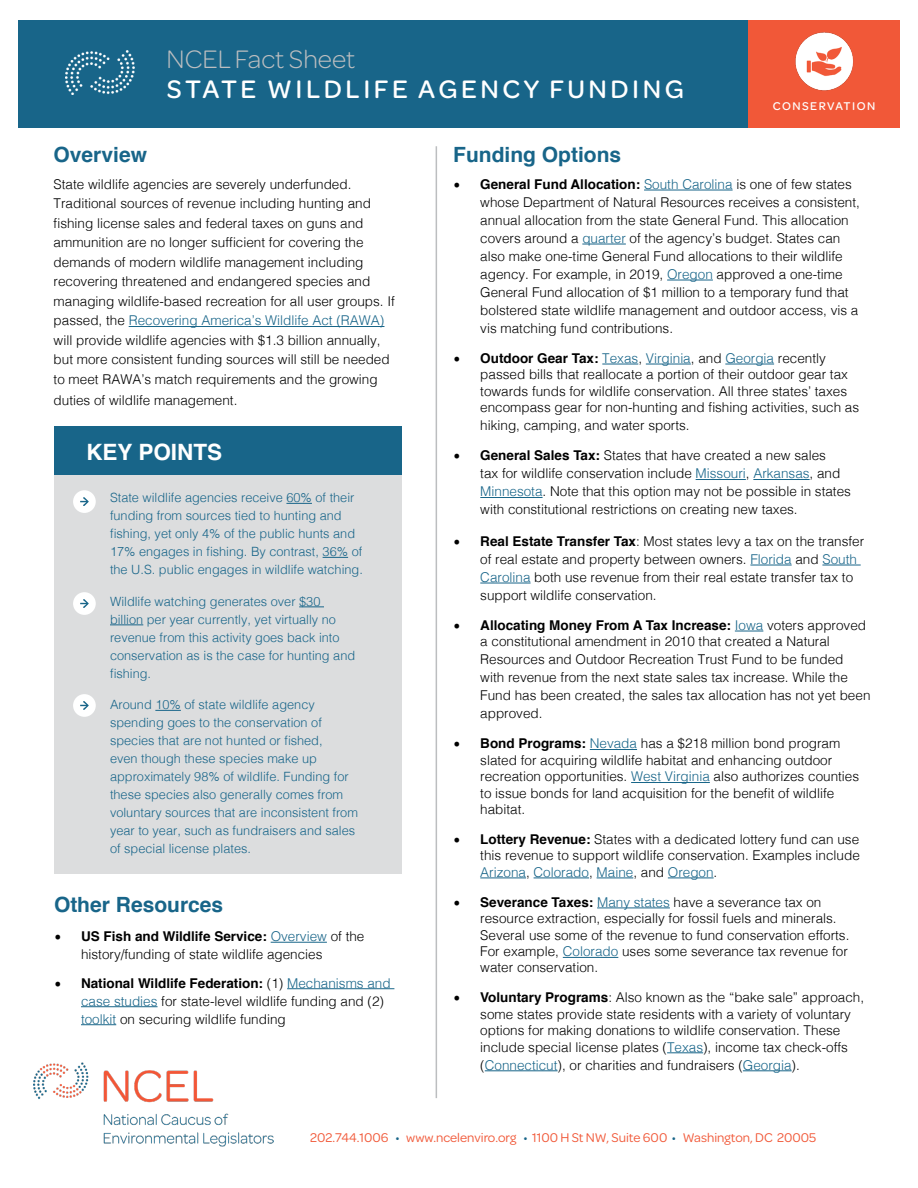
<style>
.page{position:relative;width:918px;height:1188px;background:#fff}
.page>*{position:absolute;margin:0;border:0;box-sizing:border-box;transform-origin:0 0}
.t1{font:500 27px "Omnes";letter-spacing:.13em;color:#fff}
.t2{font:300 27px "Omnes";color:#bcbec0}
.t3{font:700 22.5px "Helvetica";color:#fff}
.t4{font:700 21px "Helvetica";color:#186589}
.t5{font:300 13.5px/18px "Helvetica";color:#000}
.t6{font:13.5px "Omnes";color:#f15838}
.t7{font:13.5px "Helvetica Neue";color:#000}
.t8{font:300 12.75px/18px "Helvetica";color:#186589}
.t9{font:500 12px "Omnes";letter-spacing:.12em;color:#fff}
.s1{color:#186589}
.s2{font-weight:700}
</style>
<div class="page">
<div style="left:18px;top:20px;width:730px;height:108px;background:#186589"></div>
<img style="left:66px;top:51px;width:68px;height:44px">
<div style="left:54px;top:441px;width:348px;height:433px;background:#dcddde"></div>
<div style="left:54px;top:426px;width:348px;height:48px;background:#186589"></div>
<hr style="left:129px;top:326px;width:255px;height:1px;background:#186589">
<img style="left:34px;top:1062px;width:239px;height:84px">
<div style="left:748px;top:20px;width:152px;height:108px;background:#f15838"></div>
<img style="left:795px;top:32px;width:59px;height:59px">
<div style="left:73px;top:592px;width:23px;height:23px;background:#fff;border-radius:50%"></div>
<svg style="left:80px;top:599px;width:9px;height:9px"></svg>
<svg style="left:286px;top:503px;width:26px;height:1px"></svg>
<svg style="left:323px;top:557px;width:25px;height:1px"></svg>
<svg style="left:299px;top:607px;width:25px;height:1px"></svg>
<hr style="left:110px;top:625px;width:33px;height:1px;background:#186589">
<svg style="left:155px;top:710px;width:26px;height:1px"></svg>
<div style="left:73px;top:694px;width:23px;height:23px;background:#fff;border-radius:50%"></div>
<svg style="left:80px;top:701px;width:9px;height:9px"></svg>
<div style="left:73px;top:490px;width:23px;height:23px;background:#fff;border-radius:50%"></div>
<svg style="left:80px;top:497px;width:9px;height:9px"></svg>
<hr style="left:271px;top:942px;width:56px;height:1px;background:#186589">
<hr style="left:287px;top:988px;width:107px;height:1px;background:#186589">
<hr style="left:81px;top:1006px;width:77px;height:1px;background:#186589">
<hr style="left:81px;top:1024px;width:35px;height:1px;background:#186589">
<hr style="left:644px;top:190px;width:89px;height:1px;background:#186589">
<hr style="left:582px;top:244px;width:44px;height:1px;background:#186589">
<hr style="left:667px;top:280px;width:46px;height:1px;background:#186589">
<hr style="left:602px;top:364px;width:36px;height:1px;background:#186589">
<hr style="left:646px;top:364px;width:45px;height:1px;background:#186589">
<hr style="left:725px;top:364px;width:49px;height:1px;background:#186589">
<hr style="left:696px;top:479px;width:50px;height:1px;background:#186589">
<hr style="left:753px;top:479px;width:57px;height:1px;background:#186589">
<hr style="left:480px;top:497px;width:63px;height:1px;background:#186589">
<hr style="left:750px;top:565px;width:42px;height:1px;background:#186589">
<hr style="left:822px;top:565px;width:39px;height:1px;background:#186589">
<hr style="left:480px;top:583px;width:51px;height:1px;background:#186589">
<svg style="left:735px;top:631px;width:28px;height:1px"></svg>
<hr style="left:590px;top:749px;width:47px;height:1px;background:#186589">
<hr style="left:631px;top:782px;width:79px;height:1px;background:#186589">
<hr style="left:480px;top:878px;width:46px;height:1px;background:#186589">
<hr style="left:534px;top:878px;width:55px;height:1px;background:#186589">
<hr style="left:597px;top:878px;width:36px;height:1px;background:#186589">
<hr style="left:668px;top:878px;width:46px;height:1px;background:#186589">
<hr style="left:597px;top:908px;width:73px;height:1px;background:#186589">
<hr style="left:563px;top:957px;width:55px;height:1px;background:#186589">
<hr style="left:667px;top:1052px;width:36px;height:1px;background:#186589">
<hr style="left:485px;top:1070px;width:73px;height:1px;background:#186589">
<hr style="left:743px;top:1070px;width:49px;height:1px;background:#186589">
<hr style="left:436px;top:146px;width:1px;height:952px;background:#bcbec0">
<h1 class="t2" style="left:167px;top:42px;width:190px">NCEL Fact Sheet</h1>
<h1 class="t1" style="left:167px;top:71px;width:519px">STATE WILDLIFE AGENCY FUNDING</h1>
<p class="t9" style="left:773px;top:98px;width:104px">CONSERVATION</p>
<h3 class="t4" style="left:54px;top:138px;width:95px">Overview</h3>
<p class="t5" style="left:54px;top:174px;width:343px;line-height:19.5px">State wildlife agencies are severely underfunded.<br>Traditional sources of revenue including hunting and fishing license sales and federal taxes on guns and ammunition are no longer sufficient for covering the demands of modern wildlife management including recovering threatened and endangered species and managing wildlife-based recreation for all user groups. If passed, the <span class="s1">Recovering America’s Wildlife Act (RAWA) </span>will provide wildlife agencies with $1.3 billion annually, but more consistent funding sources will still be needed to meet RAWA’s match requirements and the growing</p>
<p class="t5" style="left:54px;top:390px;width:185px">duties of wildlife management.</p>
<h2 class="t3" style="left:86px;top:434px;width:137px">KEY POINTS</h2>
<p class="t8" style="left:110px;top:488px;width:254px">State wildlife agencies receive 60% of their funding from sources tied to hunting and fishing, yet only 4% of the public hunts and 17% engages in fishing. By contrast, 36% of the U.S. public engages in wildlife watching.</p>
<p class="t8" style="left:110px;top:592px;width:247px">Wildlife watching generates over $30 billion per year currently, yet virtually no revenue from this activity goes back into conservation as is the case for hunting and fishing.</p>
<p class="t8" style="left:110px;top:695px;width:250px">Around 10% of state wildlife agency spending goes to the conservation of species that are not hunted or fished,<br>even though these species make up approximately 98% of wildlife. Funding for these species also generally comes from voluntary sources that are inconsistent from year to year, such as fundraisers and sales of special license plates.</p>
<h3 class="t4" style="left:54px;top:887px;width:171px">Other Resources</h3>
<p class="t7" style="left:54px;top:927px;width:9px">࡟</p>
<p class="t5" style="left:81px;top:926px;width:285px"><span class="s2">US Fish and Wildlife Service:</span> <span class="s1">Overview</span> of the history/funding of state wildlife agencies</p>
<p class="t7" style="left:54px;top:973px;width:9px">࡟</p>
<p class="t5" style="left:81px;top:973px;width:311px"><span class="s2">National Wildlife Federation:</span> (1) <span class="s1">Mechanisms and case studies</span> for state-level wildlife funding and (2) <span class="s1">toolkit</span> on securing wildlife funding</p>
<h3 class="t4" style="left:453px;top:138px;width:169px">Funding Options</h3>
<p class="t7" style="left:453px;top:174px;width:9px">࡟</p>
<p class="t5" style="left:480px;top:174px;width:381px"><span class="s2">General Fund Allocation:</span> <span class="s1">South Carolina</span> is one of few states whose Department of Natural Resources receives a consistent, annual allocation from the state General Fund. This allocation covers around a <span class="s1">quarter</span> of the agency’s budget. States can also make one-time General Fund allocations to their wildlife agency. For example, in 2019, <span class="s1">Oregon</span> approved a one-time General Fund allocation of $1 million to a temporary fund that bolstered state wildlife management and outdoor access, vis a vis matching fund contributions.</p>
<p class="t7" style="left:453px;top:348px;width:9px">࡟</p>
<p class="t5" style="left:480px;top:349px;width:380px;line-height:16.5px"><span class="s2">Outdoor Gear Tax:</span> <span class="s1">Texas</span>, <span class="s1">Virginia</span>, and <span class="s1">Georgia</span> recently passed bills that reallocate a portion of their outdoor gear tax towards funds for wildlife conservation. All three states’ taxes encompass gear for non-hunting and fishing activities, such as</p>
<p class="t5" style="left:480px;top:416px;width:211px">hiking, camping, and water sports.</p>
<p class="t7" style="left:453px;top:446px;width:9px">࡟</p>
<p class="t5" style="left:480px;top:446px;width:372px"><span class="s2">General Sales Tax:</span> States that have created a new sales<br>tax for wildlife conservation include <span class="s1">Missouri</span>, <span class="s1">Arkansas</span>, and <span class="s1">Minnesota</span>. Note that this option may not be possible in states with constitutional restrictions on creating new taxes.</p>
<p class="t7" style="left:453px;top:531px;width:9px">࡟</p>
<p class="t5" style="left:480px;top:531px;width:385px"><span class="s2">Real Estate Transfer Tax</span>: Most states levy a tax on the transfer of real estate and property between owners. <span class="s1">Florida</span> and <span class="s1">South Carolina</span> both use revenue from their real estate transfer tax to support wildlife conservation.</p>
<p class="t7" style="left:453px;top:615px;width:9px">࡟</p>
<p class="t5" style="left:480px;top:616px;width:387px;line-height:16.5px"><span class="s2">Allocating Money From A Tax Increase:</span> <span class="s1">Iowa</span> voters approved a constitutional amendment in 2010 that created a Natural</p>
<p class="t5" style="left:480px;top:650px;width:392px">Resources and Outdoor Recreation Trust Fund to be funded with revenue from the next state sales tax increase. While the Fund has been created, the sales tax allocation has not yet been approved.</p>
<p class="t7" style="left:453px;top:734px;width:9px">࡟</p>
<p class="t5" style="left:480px;top:734px;width:380px;line-height:16.4px"><span class="s2">Bond Programs:</span> <span class="s1">Nevada</span> has a $218 million bond program slated for acquiring wildlife habitat and enhancing outdoor recreation opportunities. <span class="s1">West Virginia</span> also authorizes counties to issue bonds for land acquisition for the benefit of wildlife habitat.</p>
<p class="t7" style="left:453px;top:829px;width:9px">࡟</p>
<p class="t5" style="left:480px;top:830px;width:381px;line-height:16.5px;text-align:justify"><span class="s2">Lottery Revenue:</span> States with a dedicated lottery fund can use this revenue to support wildlife conservation. Examples include <span class="s1">Arizona</span>, <span class="s1">Colorado</span>, <span class="s1">Maine</span>, and <span class="s1">Oregon</span>.</p>
<p class="t7" style="left:453px;top:892px;width:9px">࡟</p>
<p class="t5" style="left:480px;top:893px;width:371px;line-height:16.4px"><span class="s2">Severance Taxes:</span> <span class="s1">Many states</span> have a severance tax on resource extraction, especially for fossil fuels and minerals.<br>Several use some of the revenue to fund conservation efforts.<br>For example, <span class="s1">Colorado</span> uses some severance tax revenue for water conservation.</p>
<p class="t7" style="left:453px;top:988px;width:9px">࡟</p>
<p class="t5" style="left:480px;top:989px;width:385px;line-height:16.4px"><span class="s2">Voluntary Programs</span>: Also known as the “bake sale” approach, some states provide state residents with a variety of voluntary options for making donations to wildlife conservation. These include special license plates (<span class="s1">Texas</span>), income tax check-offs</p>
<p class="t5" style="left:480px;top:1055px;width:321px">(<span class="s1">Connecticut</span>), or charities and fundraisers (<span class="s1">Georgia</span>).</p>
<p class="t6" style="left:310px;top:1128px;width:508px">202.744.1006 <span class="s1">•</span> www.ncelenviro.org <span class="s1">•</span> 1100 H St NW, Suite 600 <span class="s1">•</span> Washington, DC 20005</p>
</div>
